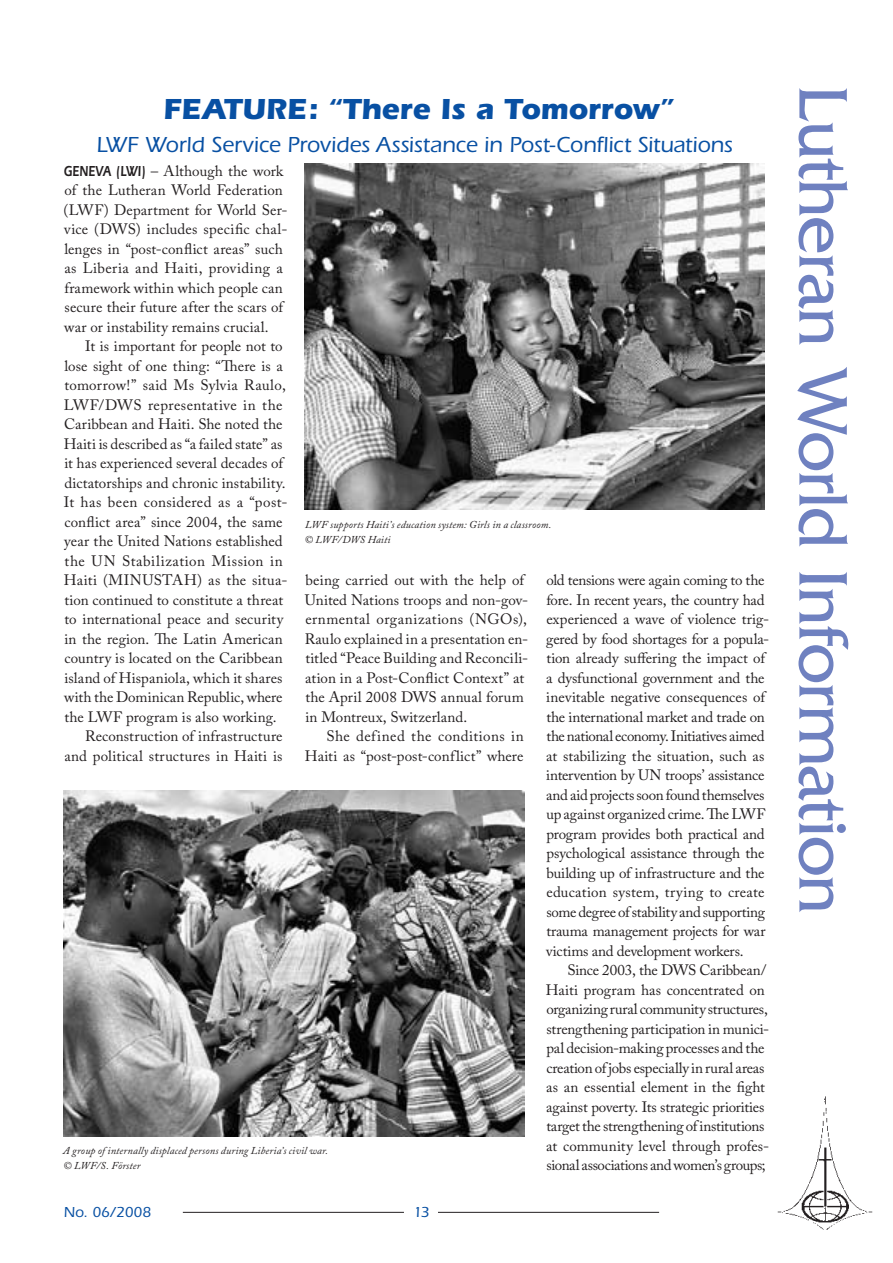
<style>
.page{position:relative;width:893px;height:1263px;background:#fff}
.page>*{position:absolute;margin:0;border:0;box-sizing:border-box;transform-origin:0 0}
.t1{font:72px "Friz Quadrata";letter-spacing:-.02em;color:#6f81c0}
.t2{font:700 30px "Itc Eras";letter-spacing:-.005em;color:#0850a3}
.t3{font:500 22.5px "Itc Eras";letter-spacing:-.005em;color:#0850a3}
.t4{font:15px/19.5px "Adobe Caslon Pro";color:#231f20}
.t5{font:15px/19.5px "Adobe Caslon Pro";letter-spacing:.02em;color:#231f20;text-align:right}
.t6{font:15px "Adobe Caslon Pro";letter-spacing:.03em;color:#231f20}
.t7{font:15px "Adobe Caslon Pro";letter-spacing:.035em;color:#231f20}
.t8{font:15px "Adobe Caslon Pro";letter-spacing:.025em;color:#231f20}
.t9{font:500 15px "Itc Eras";color:#0850a3}
.t10{font:italic 10.5px/15px "Adobe Caslon Pro";letter-spacing:.015em;color:#231f20}
.s1{font-family:"Itc Eras";font-weight:600}
</style>
<div class="page">
<hr style="left:183px;top:1212px;width:221px;height:1px;background:#231f20">
<hr style="left:438px;top:1212px;width:221px;height:1px;background:#231f20">
<img style="left:777px;top:1096px;width:96px;height:134px">
<img style="left:304px;top:164px;width:461px;height:346px">
<img style="left:64px;top:790px;width:461px;height:346px">
<h2 class="t2" style="left:163px;top:92px;width:511px">FEATURE: “There Is a Tomorrow”</h2>
<h3 class="t3" style="left:96px;top:132px;width:638px">LWF World Service Provides Assistance in Post-Conflict Situations</h3>
<p class="t4" style="left:64px;top:161px;width:225px"><span class="s1">GENEVA (LWI)</span> – Although the work of the Lutheran World Federation (LWF) Department for World Ser&shy;vice (DWS) includes specific chal&shy;lenges in “post-conflict areas” such as Liberia and Haiti, providing a framework within which people can secure their future after the scars of war or instability remains crucial.</p>
<p class="t4" style="left:85px;top:336px;width:199px">It is important for people not to</p>
<p class="t4" style="left:64px;top:356px;width:220px">lose sight of one thing: “There is a</p>
<p class="t5" style="left:64px;top:375px;width:223px">tomorrow!” said Ms Sylvia Raulo,</p>
<p class="t6" style="left:64px;top:396px;width:220px">LWF/DWS representative in the</p>
<p class="t4" style="left:64px;top:414px;width:220px">Caribbean and Haiti. She noted the</p>
<p class="t4" style="left:64px;top:434px;width:220px">Haiti is described as “a failed state” as</p>
<p class="t4" style="left:64px;top:453px;width:220px">it has experienced several decades of</p>
<p class="t4" style="left:64px;top:473px;width:223px">dictatorships and chronic instability.</p>
<p class="t6" style="left:64px;top:493px;width:225px">It has been considered as a “post-</p>
<p class="t4" style="left:64px;top:512px;width:220px">conflict area” since 2004, the same</p>
<p class="t4" style="left:64px;top:531px;width:220px">year the United Nations established</p>
<p class="t7" style="left:64px;top:552px;width:220px">the UN Stabilization Mission in</p>
<p class="t8" style="left:64px;top:571px;width:225px">Haiti (MINUSTAH) as the situa-</p>
<p class="t4" style="left:64px;top:590px;width:220px">tion continued to constitute a threat</p>
<p class="t4" style="left:64px;top:609px;width:220px">to international peace and security</p>
<p class="t4" style="left:64px;top:629px;width:220px">in the region. The Latin American</p>
<p class="t4" style="left:64px;top:648px;width:220px">country is located on the Caribbean</p>
<p class="t4" style="left:64px;top:668px;width:220px">island of Hispaniola, which it shares</p>
<p class="t4" style="left:64px;top:687px;width:220px">with the Dominican Republic, where</p>
<p class="t4" style="left:64px;top:707px;width:214px">the LWF program is also working.</p>
<p class="t4" style="left:85px;top:726px;width:199px">Reconstruction of infrastructure</p>
<p class="t5" style="left:64px;top:746px;width:220px">and political structures in Haiti is</p>
<p class="t10" style="left:305px;top:517px;width:248px">LWF supports Haiti’s education system: Girls in a classroom. © LWF/DWS Haiti</p>
<p class="t4" style="left:305px;top:570px;width:225px">being carried out with the help of United Nations troops and non-gov&shy;ernmental organizations (NGOs), Raulo explained in a presentation en&shy;titled “Peace Building and Reconcili&shy;ation in a Post-Conflict Context” at the April 2008 DWS annual forum in Montreux, Switzerland.</p>
<p class="t5" style="left:305px;top:726px;width:221px">She defined the conditions in<br>Haiti as “post-post-conflict” where</p>
<p class="t4" style="left:546px;top:570px;width:225px">old tensions were again coming to the fore. In recent years, the country had experienced a wave of violence trig&shy;gered by food shortages for a popula&shy;tion already suffering the impact of a dysfunctional government and the inevitable negative consequences of the international market and trade on the national economy. Initiatives aimed at stabilizing the situation, such as intervention by UN troops’ assistance and aid projects soon found themselves up against organized crime. The LWF program provides both practical and psychological assistance through the building up of infrastructure and the education system, trying to create some degree of stability and supporting trauma management projects for war victims and development workers.</p>
<p class="t4" style="left:546px;top:960px;width:225px;text-indent:22px">Since 2003, the DWS Caribbean/ Haiti program has concentrated on organizing rural community structures, strengthening participation in munici&shy;pal decision-making processes and the creation of jobs especially in rural areas as an essential element in the fight against poverty. Its strategic priorities target the strengthening of institutions at community level through profes&shy;sional associations and women’s groups;</p>
<p class="t10" style="left:63px;top:1143px;width:266px">A group of internally displaced persons during Liberia’s civil war. © LWF/S. Förster</p>
<p class="t9" style="left:64px;top:1203px;width:89px">No. 06/2008</p>
<p class="t9" style="left:414px;top:1203px;width:16px">13</p>
<h1 class="t1" style="left:863px;top:85px;width:830px;rotate:90deg">Lutheran World Information</h1>
</div>
